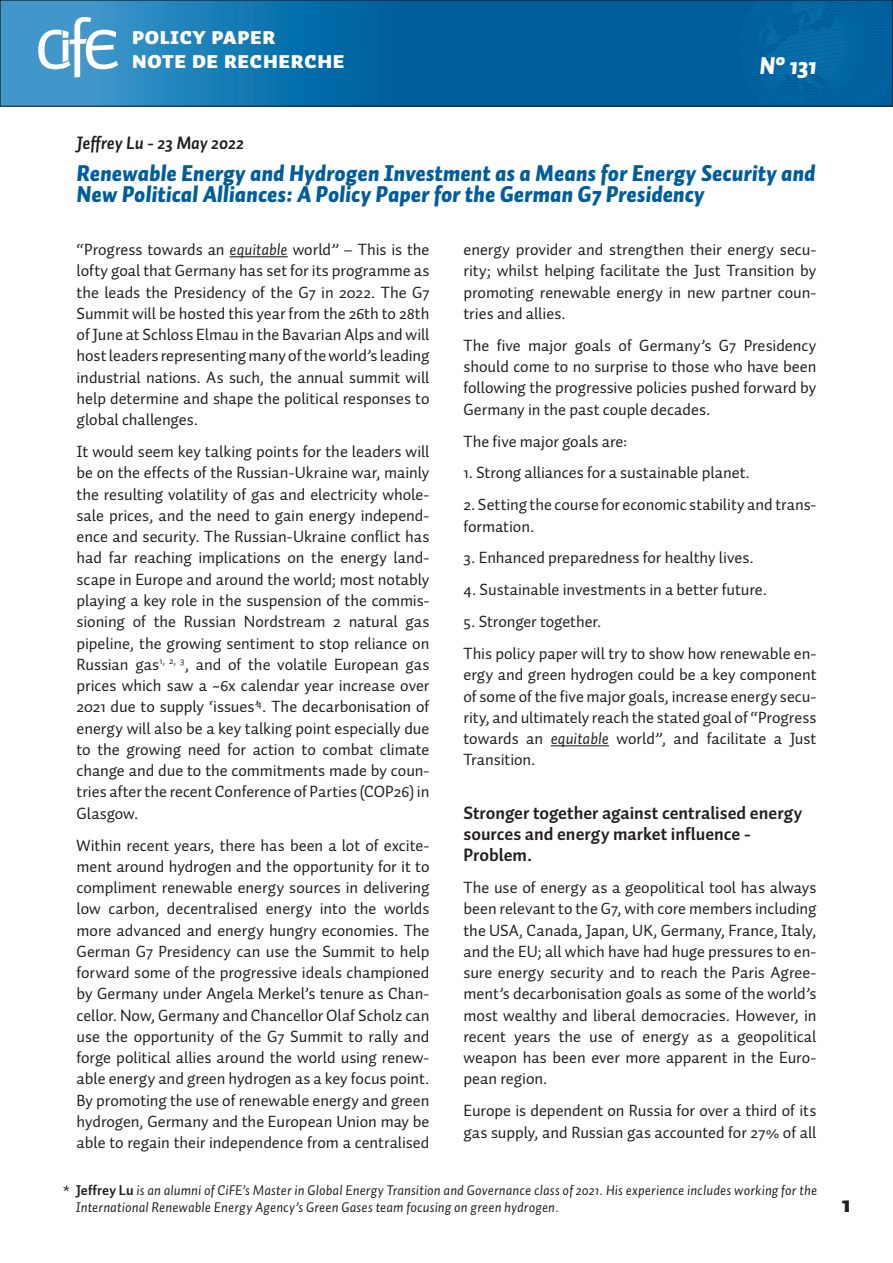
<style>
.page{position:relative;width:893px;height:1263px;background:#fff}
.page>*{position:absolute;margin:0;border:0;box-sizing:border-box;transform-origin:0 0}
.t1{font:24px "Auto Pro Black Italic 1";color:#fff}
.t2{font:900 24px "Auto Pro";color:#231f20}
.t3{font:23.85px/24.8px "Auto Pro Black Small Caps";color:#fff}
._0_Headline_1{font:22.5px/21.3px "Auto Pro Black Italic 1";color:#005d9c}
._1_Subhead_1{font:700 18px/21.3px "Auto Pro";color:#231f20}
._0_Autor{font:18px "Auto Pro Bold Italic 1";color:#231f20}
._2_Grundtext_GB{font:16.5px/21.3px "Auto Pro";color:#231f20;text-align:justify}
._4_Sternchen_Autor{font:14.25px/17px "Auto Pro Regular Italic 1";letter-spacing:.005em;color:#231f20}
.s1{font-family:"Auto Pro Regular Italic 1"}
.s2{font-family:"Auto Pro";font-weight:700}
</style>
<div class="page">
<svg style="left:2px;top:2px;width:737px;height:102px;background:#0d6da9"></svg>
<svg style="left:739px;top:2px;width:152px;height:102px;background:#0163a1"></svg>
<div style="left:0;top:0;width:893px;height:106px;border:1px solid #231f20"></div>
<svg style="left:38px;top:17px;width:80px;height:60px"></svg>
<hr style="left:230px;top:256px;width:58px;height:1px;background:#231f20">
<hr style="left:551px;top:745px;width:58px;height:1px;background:#231f20">
<h2 class="t3" style="left:132px;top:23px;width:215px">policy paper<br>note de recherche</h2>
<h1 class="t1" style="left:759px;top:49px;width:59px">N° 131</h1>
<p class="_0_Autor" style="left:77px;top:130px;width:169px">Jeffrey Lu - 23 May 2022</p>
<p class="_0_Headline_1" style="left:77px;top:162px;width:741px">Renewable Energy and Hydrogen Investment as a Means for Energy Security and<br>New Political Alliances: A Policy Paper for the German G7 Presidency</p>
<p class="_2_Grundtext_GB" style="left:77px;top:239px;width:354px">“Progress towards an <span class="s1">equitable</span> world” – This is the lofty goal that Germany has set for its programme as the leads the Presidency of the G7 in 2022. The G7<br>Summit will be hosted this year from the 26th to 28th of June at Schloss Elmau in the Bavarian Alps and will host leaders representing many of the world’s leading industrial nations. As such, the annual summit will help determine and shape the political responses to global challenges.</p>
<p class="_2_Grundtext_GB" style="left:77px;top:440px;width:354px">It would seem key talking points for the leaders will be on the effects of the Russian-Ukraine war, mainly the resulting volatility of gas and electricity whole&shy;sale prices, and the need to gain energy independ&shy;ence and security. The Russian-Ukraine conflict has had far reaching implications on the energy land&shy;scape in Europe and around the world; most notably playing a key role in the suspension of the commis&shy;sioning of the Russian Nordstream 2 natural gas pipeline, the growing sentiment to stop reliance on Russian gas<sup>1,</sup> <sup>2,</sup> <sup>3</sup>, and of the volatile European gas prices which saw a ~6x calendar year increase over 2021 due to supply ‘issues’<sup>4</sup>. The decarbonisation of energy will also be a key talking point especially due to the growing need for action to combat climate change and due to the commitments made by coun&shy;tries after the recent Conference of Parties (COP26) in Glasgow.</p>
<p class="_2_Grundtext_GB" style="left:77px;top:834px;width:354px">Within recent years, there has been a lot of excite&shy;ment around hydrogen and the opportunity for it to compliment renewable energy sources in delivering low carbon, decentralised energy into the worlds more advanced and energy hungry economies. The German G7 Presidency can use the Summit to help forward some of the progressive ideals championed by Germany under Angela Merkel’s tenure as Chan&shy;cellor. Now, Germany and Chancellor Olaf Scholz can use the opportunity of the G7 Summit to rally and forge political allies around the world using renew&shy;able energy and green hydrogen as a key focus point.<br>By promoting the use of renewable energy and green hydrogen, Germany and the European Union may be able to regain their independence from a centralised</p>
<p class="_2_Grundtext_GB" style="left:463px;top:239px;width:354px">energy provider and strengthen their energy secu&shy;rity; whilst helping facilitate the Just Transition by promoting renewable energy in new partner coun&shy;tries and allies.</p>
<p class="_2_Grundtext_GB" style="left:463px;top:334px;width:354px">The five major goals of Germany’s G7 Presidency should come to no surprise to those who have been following the progressive policies pushed forward by Germany in the past couple decades.</p>
<p class="_2_Grundtext_GB" style="left:463px;top:430px;width:166px">The five major goals are:</p>
<p class="_2_Grundtext_GB" style="left:463px;top:462px;width:288px">1. Strong alliances for a sustainable planet.</p>
<p class="_2_Grundtext_GB" style="left:463px;top:494px;width:354px">2. Setting the course for economic stability and trans&shy;formation.</p>
<p class="_2_Grundtext_GB" style="left:463px;top:547px;width:292px">3. Enhanced preparedness for healthy lives.</p>
<p class="_2_Grundtext_GB" style="left:463px;top:579px;width:305px">4. Sustainable investments in a better future.</p>
<p class="_2_Grundtext_GB" style="left:463px;top:611px;width:140px">5. Stronger together.</p>
<p class="_2_Grundtext_GB" style="left:463px;top:642px;width:354px">This policy paper will try to show how renewable en&shy;ergy and green hydrogen could be a key component of some of the five major goals, increase energy secu&shy;rity, and ultimately reach the stated goal of “Progress towards an <span class="s1">equitable</span> world”, and facilitate a Just Transition.</p>
<p class="_1_Subhead_1" style="left:463px;top:801px;width:340px">Stronger together against centralised energy sources and energy market influence -<br>Problem.</p>
<p class="_2_Grundtext_GB" style="left:463px;top:876px;width:354px">The use of energy as a geopolitical tool has always been relevant to the G7, with core members including the USA, Canada, Japan, UK, Germany, France, Italy, and the EU; all which have had huge pressures to en&shy;sure energy security and to reach the Paris Agree&shy;ment’s decarbonisation goals as some of the world’s most wealthy and liberal democracies. However, in recent years the use of energy as a geopolitical weapon has been ever more apparent in the Euro&shy;pean region.</p>
<p class="_2_Grundtext_GB" style="left:463px;top:1100px;width:354px">Europe is dependent on Russia for over a third of its gas supply, and Russian gas accounted for 27% of all</p>
<p class="_4_Sternchen_Autor" style="left:76px;top:1181px;width:743px;text-indent:-13px">* <span class="s2">Jeffrey Lu</span> is an alumni of CiFE’s Master in Global Energy Transition and Governance class of 2021. His experience includes working for the<br>International Renewable Energy Agency’s Green Gases team focusing on green hydrogen.</p>
<h1 class="t2" style="left:842px;top:1186px;width:10px">1</h1>
</div>
